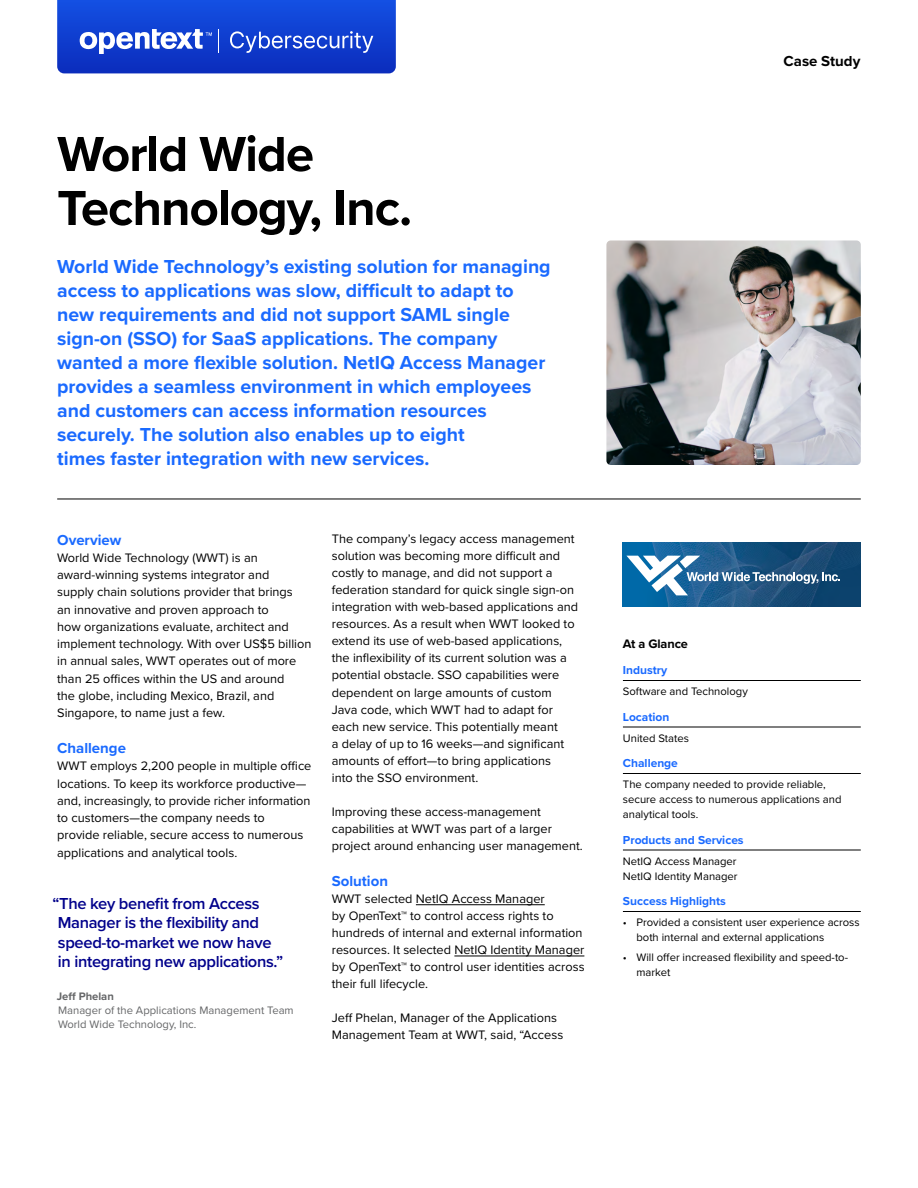
<style>
.page{position:relative;width:918px;height:1188px;background:#fff}
.page>*{position:absolute;margin:0;border:0;box-sizing:border-box;transform-origin:0 0}
.Title_34_36{font:700 51px/54px "Proxima Nova";letter-spacing:-.02em;color:#000}
.Intro_13_16_Purple{font:700 19.5px/24px "Proxima Nova";color:#1a6aff}
.Pull_Quote{font:600 16.5px/19.5px "Proxima Nova";letter-spacing:-.02em;color:#00008b}
.Header_b_Level1{font:700 15px "Proxima Nova";color:#1a6aff}
.Asset_Type{font:700 15px "Proxima Nova";color:#000}
.Body_c_8_5_11_5{font:12.75px/17.1px "Proxima Nova";color:#000}
.Sidebar_Header_B{font:700 12.75px "Proxima Nova";letter-spacing:-.01em;color:#000}
.Sidebar_Subhead{font:700 12px "Proxima Nova";color:#1a6aff}
.Body_d_7_5_10{font:11.25px/15px "Proxima Nova";color:#000}
.t1{font:11.25px "Proxima Nova";color:#656668}
.t2{font:700 11.25px "Proxima Nova";color:#656668}
</style>
<div class="page">
<hr style="left:416px;top:904px;width:129px;height:1px;background:#000">
<hr style="left:454px;top:956px;width:130px;height:1px;background:#000">
<hr style="left:623px;top:680px;width:238px;height:1px;background:#000">
<hr style="left:623px;top:727px;width:238px;height:1px;background:#000">
<hr style="left:623px;top:773px;width:238px;height:1px;background:#000">
<hr style="left:623px;top:850px;width:238px;height:1px;background:#000">
<hr style="left:623px;top:911px;width:238px;height:1px;background:#000">
<img style="left:606px;top:240px;width:255px;height:225px">
<img style="left:623px;top:543px;width:238px;height:64px">
<svg style="left:626px;top:556px;width:214px;height:39px"></svg>
<svg style="left:57px;top:0;width:339px;height:73px;background:#234ed3"></svg>
<hr style="left:57px;top:499px;width:804px;height:1px;background:#000">
<p class="Title_34_36" style="left:57px;top:126px;width:356px">World Wide<br>Technology, Inc.</p>
<p class="Intro_13_16_Purple" style="left:57px;top:254px;width:495px">World Wide Technology’s existing solution for managing access to applications was slow, difficult to adapt to new requirements and did not support SAML single sign-on (SSO) for SaaS applications. The company wanted a more flexible solution. NetIQ Access Manager provides a seamless environment in which employees and customers can access information resources securely. The solution also enables up to eight<br>times faster integration with new services.</p>
<p class="Header_b_Level1" style="left:57px;top:528px;width:66px">Overview</p>
<p class="Body_c_8_5_11_5" style="left:57px;top:548px;width:256px">World Wide Technology (WWT) is an award-winning systems integrator and<br>supply chain solutions provider that brings<br>an innovative and proven approach to<br>how organizations evaluate, architect and implement technology. With over US$5 billion in annual sales, WWT operates out of more than 25 offices within the US and around<br>the globe, including Mexico, Brazil, and Singapore, to name just a few.</p>
<p class="Header_b_Level1" style="left:57px;top:737px;width:70px">Challenge</p>
<p class="Body_c_8_5_11_5" style="left:57px;top:757px;width:256px">WWT employs 2,200 people in multiple office locations. To keep its workforce productive— and, increasingly, to provide richer information to customers—the company needs to<br>provide reliable, secure access to numerous applications and analytical tools.</p>
<p class="Pull_Quote" style="left:58px;top:893px;width:227px;text-indent:-5px">“The key benefit from Access<br>Manager is the flexibility and speed-to-market we now have in integrating new applications.”</p>
<p class="t2" style="left:57px;top:987px;width:59px">Jeff Phelan</p>
<p class="t1" style="left:58px;top:1002px;width:237px">Manager of the Applications Management Team</p>
<p class="t1" style="left:58px;top:1016px;width:140px">World Wide Technology, Inc.</p>
<p class="Body_c_8_5_11_5" style="left:332px;top:529px;width:248px">The company’s legacy access management solution was becoming more difficult and costly to manage, and did not support a federation standard for quick single sign-on integration with web-based applications and resources. As a result when WWT looked to extend its use of web-based applications, the inflexibility of its current solution was a potential obstacle. SSO capabilities were dependent on large amounts of custom Java code, which WWT had to adapt for each new service. This potentially meant<br>a delay of up to 16 weeks—and significant amounts of effort—to bring applications<br>into the SSO environment.</p>
<p class="Body_c_8_5_11_5" style="left:332px;top:803px;width:252px">Improving these access-management capabilities at WWT was part of a larger project around enhancing user management.</p>
<p class="Header_b_Level1" style="left:332px;top:869px;width:58px">Solution</p>
<p class="Body_c_8_5_11_5" style="left:332px;top:889px;width:254px">WWT selected NetIQ Access Manager<br>by OpenText™ to control access rights to hundreds of internal and external information resources. It selected NetIQ Identity Manager by OpenText™ to control user identities across their full lifecycle.</p>
<p class="Body_c_8_5_11_5" style="left:332px;top:1009px;width:233px">Jeff Phelan, Manager of the Applications<br>Management Team at WWT, said, “Access</p>
<p class="Asset_Type" style="left:784px;top:50px;width:78px">Case Study</p>
<p class="Sidebar_Header_B" style="left:623px;top:634px;width:67px">At a Glance</p>
<p class="Sidebar_Subhead" style="left:623px;top:661px;width:46px">Industry</p>
<p class="Body_d_7_5_10" style="left:623px;top:684px;width:126px">Software and Technology</p>
<p class="Sidebar_Subhead" style="left:623px;top:708px;width:48px">Location</p>
<p class="Body_d_7_5_10" style="left:623px;top:730px;width:68px">United States</p>
<p class="Sidebar_Subhead" style="left:623px;top:754px;width:57px">Challenge</p>
<p class="Body_d_7_5_10" style="left:623px;top:777px;width:220px">The company needed to provide reliable, secure access to numerous applications and analytical tools.</p>
<p class="Sidebar_Subhead" style="left:623px;top:831px;width:122px">Products and Services</p>
<p class="Body_d_7_5_10" style="left:623px;top:853px;width:115px">NetIQ Access Manager</p>
<p class="Body_d_7_5_10" style="left:623px;top:868px;width:116px">NetIQ Identity Manager</p>
<p class="Sidebar_Subhead" style="left:623px;top:892px;width:104px">Success Highlights</p>
<p class="Body_d_7_5_10" style="left:636px;top:915px;width:225px;text-indent:-14px">• Provided a consistent user experience across both internal and external applications</p>
<p class="Body_d_7_5_10" style="left:636px;top:949px;width:213px;text-indent:-14px">• Will offer increased flexibility and speed-to&shy;market</p>
</div>
